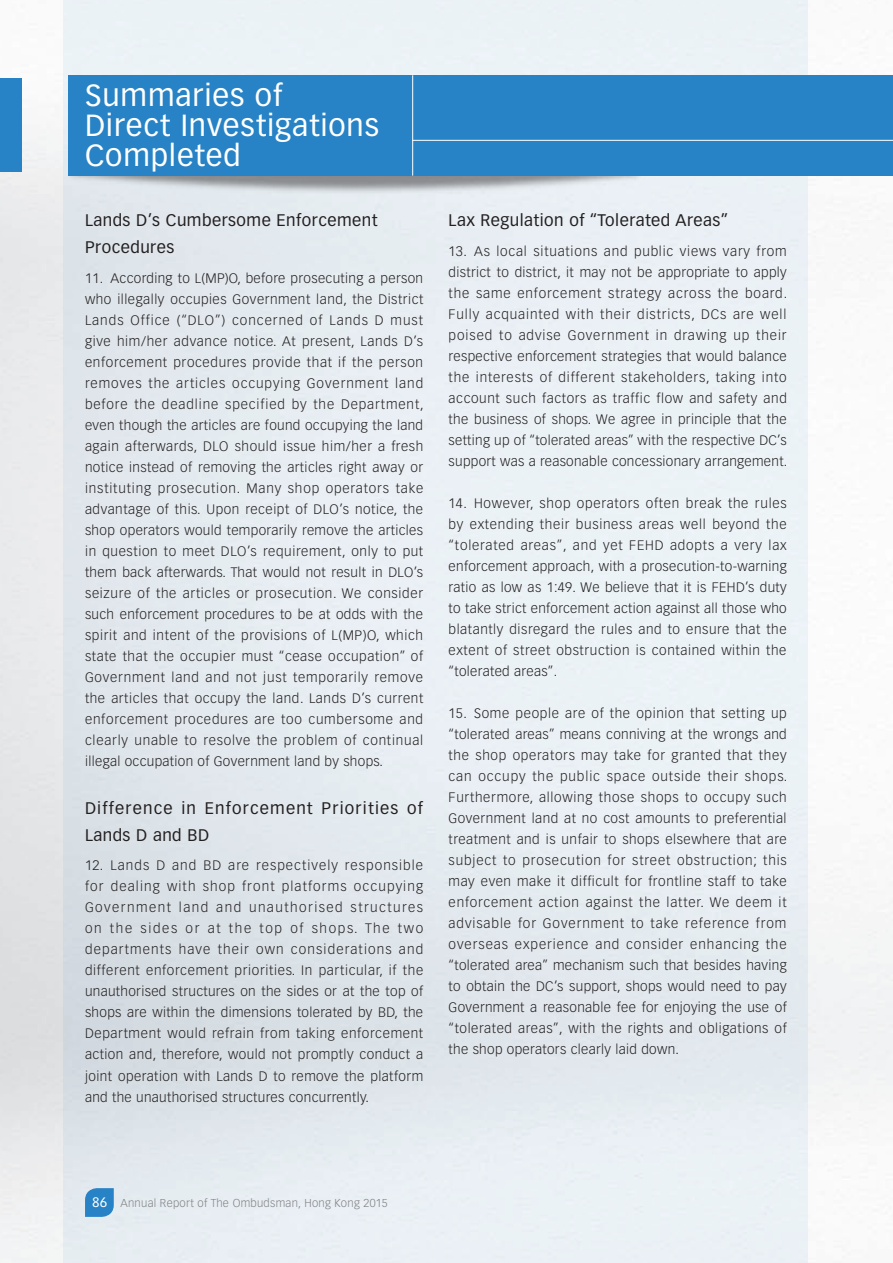
<style>
.page{position:relative;width:893px;height:1263px;background:#fff}
.page>*{position:absolute;margin:0;border:0;box-sizing:border-box;transform-origin:0 0}
.t1{font:30px/30px "Vectora LT Std";letter-spacing:.03em;color:#fff}
.t2{font:16.5px/27px "Vectora LT Std";letter-spacing:.03em;color:#231f20}
.t3{font:16.5px/27px "Vectora LT Std";letter-spacing:.07em;color:#231f20}
.t4{font:300 13.5px/21px "Vectora LT Std";letter-spacing:.025em;color:#231f20;text-align:justify}
.t5{font:300 11.25px "Vectora LT Std";letter-spacing:.025em;color:#808285}
.s1{font-weight:400;font-size:13.5px;color:#fff}
</style>
<div class="page">
<img style="left:0;top:0;width:893px;height:1263px">
<div style="left:64px;top:0;width:744px;height:1263px;background:linear-gradient(to right,#dfe5eb,#ecf3f7)"></div>
<svg style="left:85px;top:1188px;width:29px;height:29px"></svg>
<img style="left:15px;top:176px;width:723px;height:24px">
<div style="left:68px;top:75px;width:825px;height:101px;background:#2783c5"></div>
<div style="left:0;top:79px;width:21px;height:93px;background:#2783c5"></div>
<hr style="left:412px;top:140px;width:481px;height:1px;background:#fff">
<hr style="left:412px;top:75px;width:1px;height:101px;background:#fff">
<h1 class="t1" style="left:85px;top:81px;width:296px">Summaries of<br>Direct Investigations<br>Completed</h1>
<p class="t2" style="left:85px;top:207px;width:294px">Lands D’s Cumbersome Enforcement<br>Procedures</p>
<p class="t4" style="left:85px;top:268px;width:340px">11. According to L(MP)O, before prosecuting a person who illegally occupies Government land, the District Lands Office (“DLO”) concerned of Lands D must give him/her advance notice. At present, Lands D’s enforcement procedures provide that if the person removes the articles occupying Government land before the deadline specified by the Department, even though the articles are found occupying the land again afterwards, DLO should issue him/her a fresh notice instead of removing the articles right away or instituting prosecution. Many shop operators take advantage of this. Upon receipt of DLO’s notice, the shop operators would temporarily remove the articles in question to meet DLO’s requirement, only to put them back afterwards. That would not result in DLO’s seizure of the articles or prosecution. We consider such enforcement procedures to be at odds with the spirit and intent of the provisions of L(MP)O, which state that the occupier must “cease occupation” of Government land and not just temporarily remove the articles that occupy the land. Lands D’s current enforcement procedures are too cumbersome and clearly unable to resolve the problem of continual illegal occupation of Government land by shops.</p>
<p class="t3" style="left:85px;top:795px;width:340px">Difference in Enforcement Priorities of<br>Lands D and BD</p>
<p class="t4" style="left:85px;top:855px;width:340px">12. Lands D and BD are respectively responsible for dealing with shop front platforms occupying Government land and unauthorised structures on the sides or at the top of shops. The two departments have their own considerations and different enforcement priorities. In particular, if the unauthorised structures on the sides or at the top of shops are within the dimensions tolerated by BD, the Department would refrain from taking enforcement action and, therefore, would not promptly conduct a joint operation with Lands D to remove the platform and the unauthorised structures concurrently.</p>
<p class="t2" style="left:449px;top:207px;width:281px">Lax Regulation of “Tolerated Areas”</p>
<p class="t4" style="left:449px;top:241px;width:340px">13. As local situations and public views vary from district to district, it may not be appropriate to apply the same enforcement strategy across the board.<br>Fully acquainted with their districts, DCs are well poised to advise Government in drawing up their respective enforcement strategies that would balance the interests of different stakeholders, taking into account such factors as traffic flow and safety and the business of shops. We agree in principle that the setting up of “tolerated areas” with the respective DC’s support was a reasonable concessionary arrangement.</p>
<p class="t4" style="left:449px;top:493px;width:340px">14. However, shop operators often break the rules by extending their business areas well beyond the “tolerated areas”, and yet FEHD adopts a very lax enforcement approach, with a prosecution-to-warning ratio as low as 1:49. We believe that it is FEHD’s duty to take strict enforcement action against all those who blatantly disregard the rules and to ensure that the extent of street obstruction is contained within the “tolerated areas”.</p>
<p class="t4" style="left:449px;top:703px;width:340px">15. Some people are of the opinion that setting up “tolerated areas” means conniving at the wrongs and the shop operators may take for granted that they can occupy the public space outside their shops.<br>Furthermore, allowing those shops to occupy such Government land at no cost amounts to preferential treatment and is unfair to shops elsewhere that are subject to prosecution for street obstruction; this may even make it difficult for frontline staff to take enforcement action against the latter. We deem it advisable for Government to take reference from overseas experience and consider enhancing the “tolerated area” mechanism such that besides having to obtain the DC’s support, shops would need to pay Government a reasonable fee for enjoying the use of “tolerated areas”, with the rights and obligations of the shop operators clearly laid down.</p>
<p class="t5" style="left:92px;top:1196px;width:297px"><span class="s1">86</span> Annual Report of The Ombudsman, Hong Kong 2015</p>
</div>
